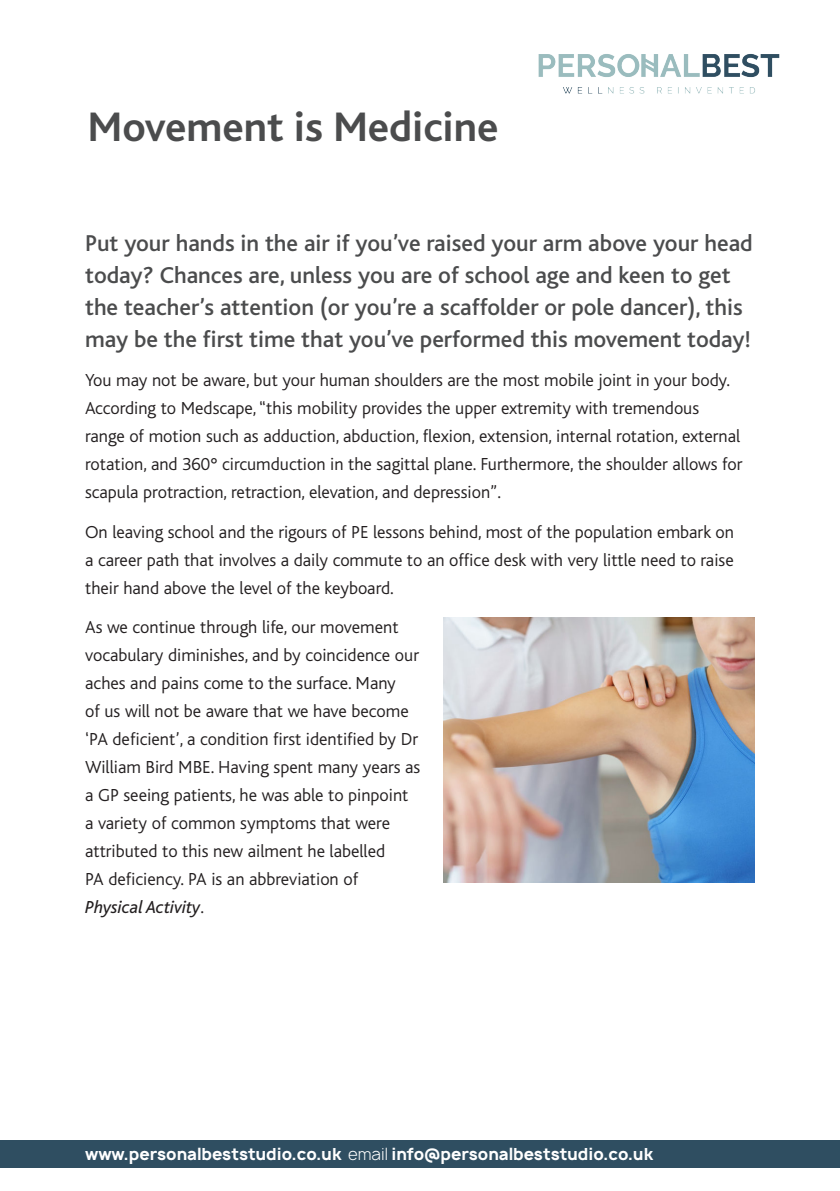
<style>
.page{position:relative;width:840px;height:1191px;background:#fff}
.page>*{position:absolute;margin:0;border:0;box-sizing:border-box;transform-origin:0 0}
.t1{font:700 43.2px "Bliss";color:#4b4c4d}
.Intro_Dax{font:500 24px/32px "Bliss";color:#4b4c4d}
.t2{font:300 18.2px/28px "Bliss";color:#231f20}
.t3{font:700 16px "Manrope";color:#fff}
.s1{font-weight:400;font-style:italic}
.s2{font-weight:300}
</style>
<div class="page">
<div style="left:0;top:1140px;width:839px;height:28px;background:#2f4e61"></div>
<img style="left:538px;top:54px;width:242px;height:40px">
<img style="left:443px;top:617px;width:311px;height:265px">
<p class="t1" style="left:88px;top:105px;width:412px">Movement is Medicine</p>
<p class="Intro_Dax" style="left:85px;top:227px;width:668px">Put your hands in the air if you’ve raised your arm above your head today? Chances are, unless you are of school age and keen to get the teacher’s attention (or you’re a scaffolder or pole dancer), this may be the first time that you’ve performed this movement today!</p>
<p class="t2" style="left:85px;top:366px;width:658px">You may not be aware, but your human shoulders are the most mobile joint in your body.<br>According to Medscape, “this mobility provides the upper extremity with tremendous range of motion such as adduction, abduction, flexion, extension, internal rotation, external rotation, and 360° circumduction in the sagittal plane. Furthermore, the shoulder allows for scapula protraction, retraction, elevation, and depression”.</p>
<p class="t2" style="left:85px;top:518px;width:650px;text-align:justify">On leaving school and the rigours of PE lessons behind, most of the population embark on a career path that involves a daily commute to an office desk with very little need to raise their hand above the level of the keyboard.</p>
<p class="t2" style="left:85px;top:613px;width:336px">As we continue through life, our movement vocabulary diminishes, and by coincidence our aches and pains come to the surface. Many<br>of us will not be aware that we have become ‘PA deficient’, a condition first identified by Dr William Bird MBE. Having spent many years as a GP seeing patients, he was able to pinpoint a variety of common symptoms that were attributed to this new ailment he labelled<br>PA deficiency. PA is an abbreviation of <span class="s1">Physical Activity</span>.</p>
<p class="t3" style="left:85px;top:1142px;width:569px">www.personalbeststudio.co.uk <span class="s2">email</span> info@personalbeststudio.co.uk</p>
</div>
